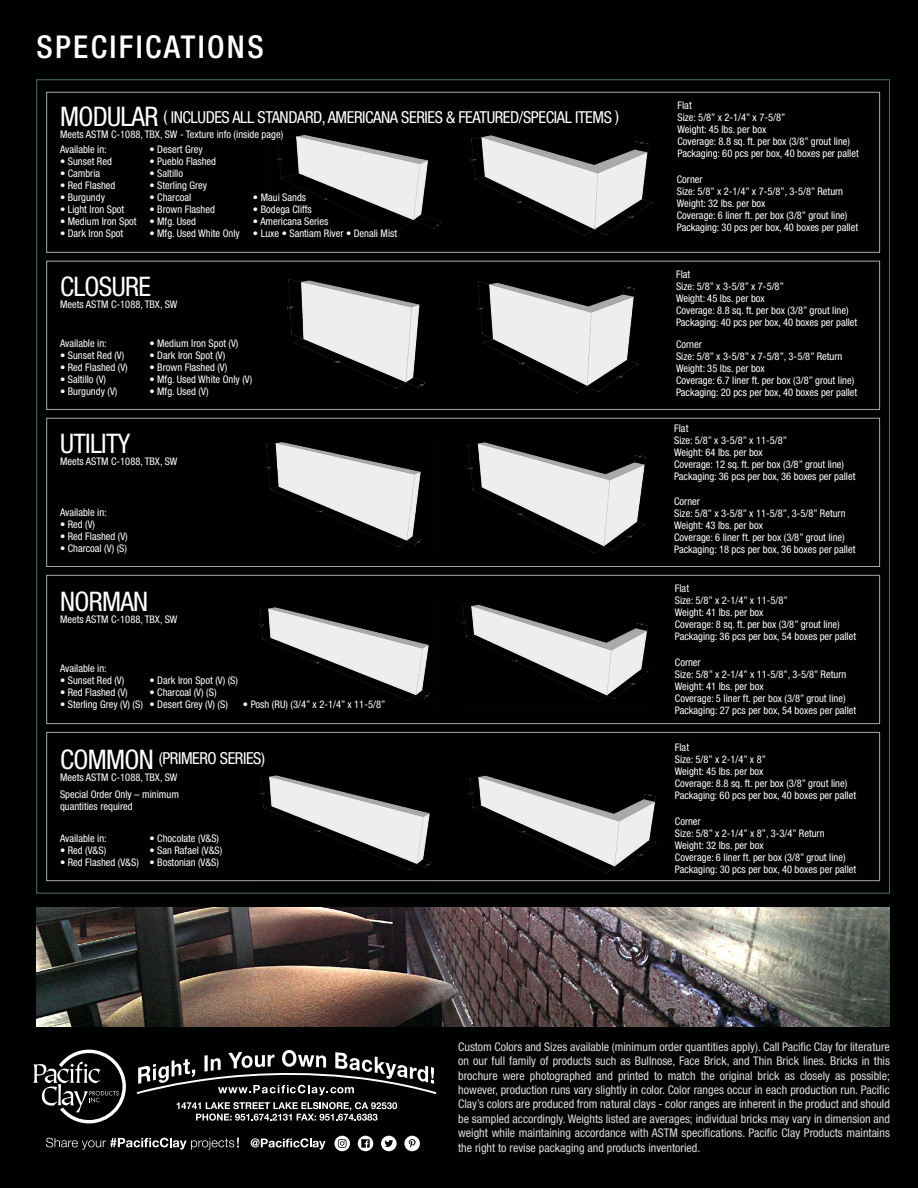
<style>
.page{position:relative;width:918px;height:1188px;background:#000101}
.page>*{position:absolute;margin:0;border:0;box-sizing:border-box;transform-origin:0 0}
.t1{font:500 condensed 31.5px "Helvetica Neue LT Std";letter-spacing:.075em;color:#fff}
.t2{font:condensed 27px "Helvetica Neue LT Std";letter-spacing:-.025em;color:#fff}
.t3{font:condensed 16.5px "Helvetica Neue LT Std";letter-spacing:-.025em;color:#fff}
.t4{font:condensed 12px/14.4px "Helvetica Neue LT Std";color:#dcddde;text-align:justify}
.t5{font:condensed 10.5px/12px "Helvetica Neue LT Std";color:#fff}
.s1{font-size:27px}
</style>
<div class="page">
<svg style="left:33px;top:1050px;width:93px;height:73px"></svg>
<svg style="left:46px;top:1138px;width:193px;height:12px"></svg>
<svg style="left:251px;top:1138px;width:75px;height:12px"></svg>
<svg style="left:381px;top:1136px;width:16px;height:15px"></svg>
<svg style="left:404px;top:1136px;width:16px;height:15px"></svg>
<svg style="left:334px;top:1136px;width:16px;height:15px"></svg>
<svg style="left:358px;top:1136px;width:15px;height:15px"></svg>
<svg style="left:137px;top:1050px;width:299px;height:45px"></svg>
<svg style="left:177px;top:1102px;width:220px;height:19px"></svg>
<img style="left:277px;top:135px;width:165px;height:98px">
<img style="left:470px;top:135px;width:182px;height:101px">
<img style="left:287px;top:279px;width:139px;height:110px">
<img style="left:477px;top:281px;width:161px;height:111px">
<img style="left:266px;top:442px;width:155px;height:105px">
<img style="left:468px;top:442px;width:178px;height:111px">
<img style="left:258px;top:607px;width:173px;height:94px">
<img style="left:462px;top:604px;width:187px;height:98px">
<img style="left:254px;top:775px;width:181px;height:107px">
<img style="left:469px;top:775px;width:187px;height:98px">
<div style="left:46px;top:92px;width:834px;height:161px;border:1px solid #a7a9ac"></div>
<div style="left:46px;top:261px;width:834px;height:149px;border:1px solid #a7a9ac"></div>
<div style="left:46px;top:418px;width:834px;height:149px;border:1px solid #a7a9ac"></div>
<div style="left:46px;top:575px;width:834px;height:149px;border:1px solid #a7a9ac"></div>
<div style="left:46px;top:732px;width:834px;height:149px;border:1px solid #a7a9ac"></div>
<img style="left:36px;top:907px;width:854px;height:120px">
<h1 class="t1" style="left:36px;top:28px;width:229px">SPECIFICATIONS</h1>
<h3 class="t3" style="left:60px;top:108px;width:561px"><span class="s1">MODULAR</span> ( INCLUDES ALL STANDARD, AMERICANA SERIES &amp; FEATURED/SPECIAL ITEMS )</h3>
<p class="t5" style="left:60px;top:129px;width:225px">Meets ASTM C-1088, TBX, SW - Texture info (inside page)</p>
<p class="t5" style="left:60px;top:143px;width:48px">Available in:</p>
<p class="t5" style="left:60px;top:155px;width:53px">• Sunset Red</p>
<p class="t5" style="left:60px;top:167px;width:42px">• Cambria</p>
<p class="t5" style="left:60px;top:179px;width:57px">• Red Flashed</p>
<p class="t5" style="left:60px;top:191px;width:47px">• Burgundy</p>
<p class="t5" style="left:60px;top:203px;width:66px">• Light Iron Spot</p>
<p class="t5" style="left:60px;top:215px;width:78px">• Medium Iron Spot</p>
<p class="t5" style="left:60px;top:227px;width:65px">• Dark Iron Spot</p>
<p class="t5" style="left:149px;top:143px;width:55px">• Desert Grey</p>
<p class="t5" style="left:149px;top:155px;width:68px">• Pueblo Flashed</p>
<p class="t5" style="left:149px;top:167px;width:35px">• Saltillo</p>
<p class="t5" style="left:149px;top:179px;width:59px">• Sterling Grey</p>
<p class="t5" style="left:149px;top:191px;width:43px">• Charcoal</p>
<p class="t5" style="left:149px;top:203px;width:67px">• Brown Flashed</p>
<p class="t5" style="left:149px;top:215px;width:48px">• Mfg. Used</p>
<p class="t5" style="left:149px;top:227px;width:92px">• Mfg. Used White Only</p>
<p class="t5" style="left:253px;top:191px;width:55px">• Maui Sands</p>
<p class="t5" style="left:253px;top:203px;width:60px">• Bodega Cliffs</p>
<p class="t5" style="left:253px;top:215px;width:77px">• Americana Series</p>
<p class="t5" style="left:253px;top:227px;width:146px">• Luxe • Santiam River • Denali Mist</p>
<h2 class="t2" style="left:60px;top:271px;width:92px">CLOSURE</h2>
<p class="t5" style="left:60px;top:298px;width:119px">Meets ASTM C-1088, TBX, SW</p>
<p class="t5" style="left:60px;top:337px;width:48px">Available in:</p>
<p class="t5" style="left:60px;top:349px;width:66px">• Sunset Red (V)</p>
<p class="t5" style="left:60px;top:361px;width:69px">• Red Flashed (V)</p>
<p class="t5" style="left:60px;top:373px;width:48px">• Saltillo (V)</p>
<p class="t5" style="left:60px;top:385px;width:59px">• Burgundy (V)</p>
<p class="t5" style="left:149px;top:337px;width:91px">• Medium Iron Spot (V)</p>
<p class="t5" style="left:149px;top:349px;width:77px">• Dark Iron Spot (V)</p>
<p class="t5" style="left:149px;top:361px;width:79px">• Brown Flashed (V)</p>
<p class="t5" style="left:149px;top:373px;width:104px">• Mfg. Used White Only (V)</p>
<p class="t5" style="left:149px;top:385px;width:61px">• Mfg. Used (V)</p>
<h2 class="t2" style="left:60px;top:428px;width:72px">UTILITY</h2>
<p class="t5" style="left:60px;top:455px;width:119px">Meets ASTM C-1088, TBX, SW</p>
<p class="t5" style="left:60px;top:506px;width:48px">Available in:</p>
<p class="t5" style="left:60px;top:518px;width:37px">• Red (V)</p>
<p class="t5" style="left:60px;top:530px;width:69px">• Red Flashed (V)</p>
<p class="t5" style="left:60px;top:542px;width:69px">• Charcoal (V) (S)</p>
<h2 class="t2" style="left:60px;top:586px;width:90px">NORMAN</h2>
<p class="t5" style="left:60px;top:613px;width:119px">Meets ASTM C-1088, TBX, SW</p>
<p class="t5" style="left:60px;top:662px;width:48px">Available in:</p>
<p class="t5" style="left:60px;top:674px;width:66px">• Sunset Red (V)</p>
<p class="t5" style="left:60px;top:686px;width:69px">• Red Flashed (V)</p>
<p class="t5" style="left:60px;top:698px;width:84px">• Sterling Grey (V) (S)</p>
<p class="t5" style="left:149px;top:674px;width:90px">• Dark Iron Spot (V) (S)</p>
<p class="t5" style="left:149px;top:686px;width:69px">• Charcoal (V) (S)</p>
<p class="t5" style="left:149px;top:698px;width:80px">• Desert Grey (V) (S)</p>
<p class="t5" style="left:243px;top:698px;width:144px">• Posh (RU) (3/4” x 2-1/4” x 11-5/8”</p>
<h3 class="t3" style="left:60px;top:749px;width:207px"><span class="s1">COMMON</span> (PRIMERO SERIES)</h3>
<p class="t5" style="left:60px;top:771px;width:119px">Meets ASTM C-1088, TBX, SW</p>
<p class="t5" style="left:60px;top:789px;width:120px">Special Order Only – minimum quantities required</p>
<p class="t5" style="left:60px;top:832px;width:48px">Available in:</p>
<p class="t5" style="left:60px;top:844px;width:48px">• Red (V&amp;S)</p>
<p class="t5" style="left:60px;top:856px;width:80px">• Red Flashed (V&amp;S)</p>
<p class="t5" style="left:149px;top:832px;width:71px">• Chocolate (V&amp;S)</p>
<p class="t5" style="left:149px;top:844px;width:74px">• San Rafael (V&amp;S)</p>
<p class="t5" style="left:149px;top:856px;width:71px">• Bostonian (V&amp;S)</p>
<p class="t5" style="left:678px;top:100px;width:183px">Flat<br>Size: 5/8” x 2-1/4” x 7-5/8”<br>Weight: 45 lbs. per box<br>Coverage: 8.8 sq. ft. per box (3/8” grout line)<br>Packaging: 60 pcs per box, 40 boxes per pallet</p>
<p class="t5" style="left:677px;top:173px;width:183px">Corner<br>Size: 5/8” x 2-1/4” x 7-5/8”, 3-5/8” Return<br>Weight: 32 lbs. per box<br>Coverage: 6 liner ft. per box (3/8” grout line)<br>Packaging: 30 pcs per box, 40 boxes per pallet</p>
<p class="t5" style="left:676px;top:269px;width:183px">Flat<br>Size: 5/8” x 3-5/8” x 7-5/8”<br>Weight: 45 lbs. per box<br>Coverage: 8.8 sq. ft. per box (3/8” grout line)<br>Packaging: 40 pcs per box, 40 boxes per pallet</p>
<p class="t5" style="left:676px;top:338px;width:183px">Corner<br>Size: 5/8” x 3-5/8” x 7-5/8”, 3-5/8” Return Weight: 35 lbs. per box<br>Coverage: 6.7 liner ft. per box (3/8” grout line)<br>Packaging: 20 pcs per box, 40 boxes per pallet</p>
<p class="t5" style="left:674px;top:423px;width:183px">Flat<br>Size: 5/8” x 3-5/8” x 11-5/8”<br>Weight: 64 lbs. per box<br>Coverage: 12 sq. ft. per box (3/8” grout line)<br>Packaging: 36 pcs per box, 36 boxes per pallet</p>
<p class="t5" style="left:674px;top:495px;width:183px">Corner<br>Size: 5/8” x 3-5/8” x 11-5/8”, 3-5/8” Return<br>Weight: 43 lbs. per box<br>Coverage: 6 liner ft. per box (3/8” grout line)<br>Packaging: 18 pcs per box, 36 boxes per pallet</p>
<p class="t5" style="left:675px;top:582px;width:183px">Flat<br>Size: 5/8” x 2-1/4” x 11-5/8”<br>Weight: 41 lbs. per box<br>Coverage: 8 sq. ft. per box (3/8” grout line)<br>Packaging: 36 pcs per box, 54 boxes per pallet</p>
<p class="t5" style="left:675px;top:656px;width:183px">Corner<br>Size: 5/8” x 2-1/4” x 11-5/8”, 3-5/8” Return<br>Weight: 41 lbs. per box<br>Coverage: 5 liner ft. per box (3/8” grout line)<br>Packaging: 27 pcs per box, 54 boxes per pallet</p>
<p class="t5" style="left:675px;top:741px;width:183px">Flat<br>Size: 5/8” x 2-1/4” x 8”<br>Weight: 45 lbs. per box<br>Coverage: 8.8 sq. ft. per box (3/8” grout line)<br>Packaging: 60 pcs per box, 40 boxes per pallet</p>
<p class="t5" style="left:675px;top:815px;width:183px">Corner<br>Size: 5/8” x 2-1/4” x 8”, 3-3/4” Return<br>Weight: 32 lbs. per box<br>Coverage: 6 liner ft. per box (3/8” grout line)<br>Packaging: 30 pcs per box, 40 boxes per pallet</p>
<p class="t4" style="left:458px;top:1039px;width:433px">Custom Colors and Sizes available (minimum order quantities apply). Call Pacific Clay for literature on our full family of products such as Bullnose, Face Brick, and Thin Brick lines. Bricks in this brochure were photographed and printed to match the original brick as closely as possible; however, production runs vary slightly in color. Color ranges occur in each production run. Pacific Clay’s colors are produced from natural clays - color ranges are inherent in the product and should be sampled accordingly. Weights listed are averages; individual bricks may vary in dimension and weight while maintaining accordance with ASTM specifications. Pacific Clay Products maintains the right to revise packaging and products inventoried.</p>
</div>
